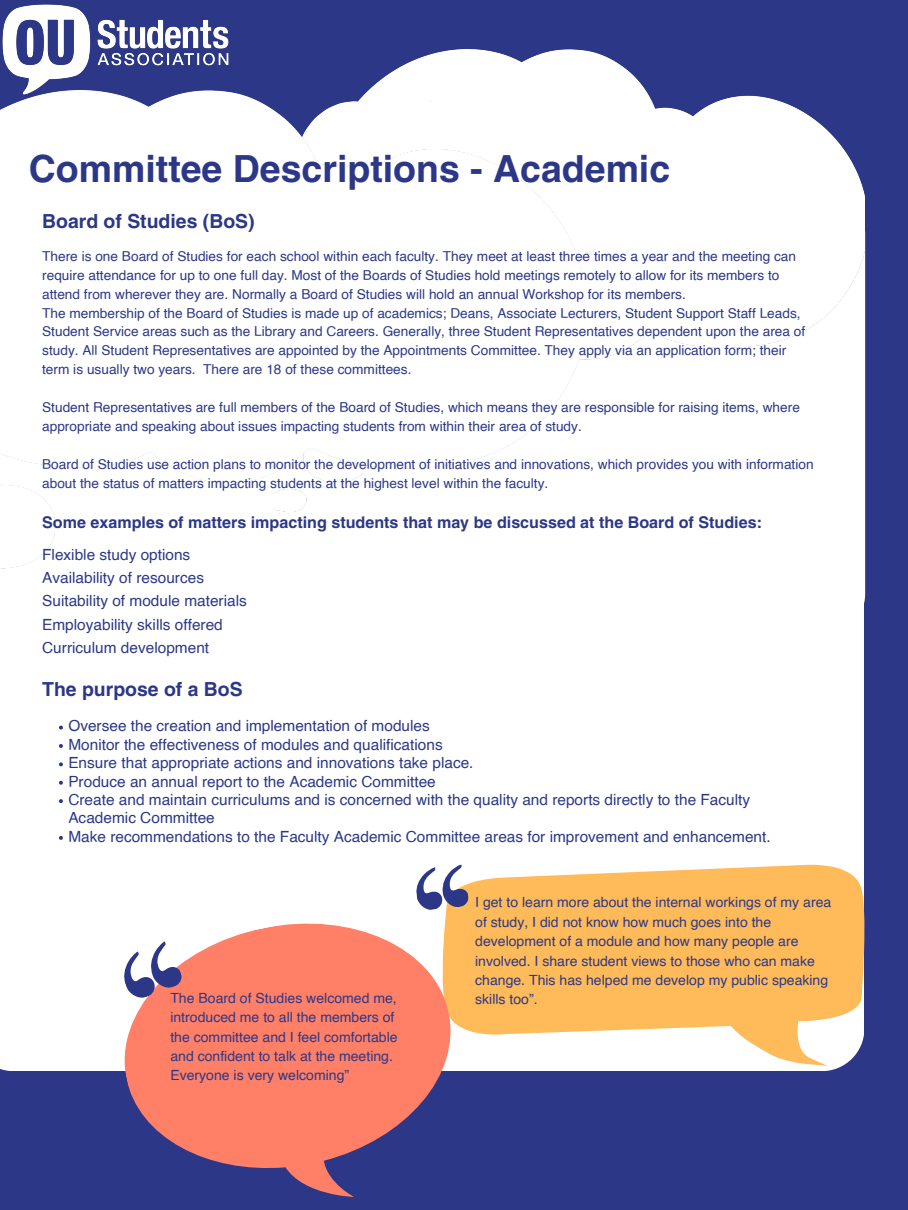
<style>
.page{position:relative;width:908px;height:1210px;background:#fff}
.page>*{position:absolute;margin:0;border:0;box-sizing:border-box;transform-origin:0 0}
.t1{font:700 37.45px "Helvetica";color:#2c3887}
.t2{font:700 19.39px "Helvetica";color:#2c3887}
.t3{font:700 16.1px "Helvetica";color:#2c3887}
.t4{font:15.4px/18.4px "Helvetica";color:#2c3887}
.t5{font:14.04px/19.4px "Helvetica";color:#2c3887}
.t6{font:13.65px/18.9px "Helvetica";color:#2c3887}
</style>
<div class="page">
<div style="left:0;top:0;width:907px;height:1210px;background:#2c3887"></div>
<img style="left:2px;top:4px;width:227px;height:87px">
<div style="left:582px;top:511px;width:282px;height:125px;background:#fff"></div>
<div style="left:0;top:543px;width:863px;height:528px;background:#fff"></div>
<img style="left:368px;top:50px;width:496px;height:461px">
<div style="left:0;top:91px;width:582px;height:585px;background:#fff"></div>
<svg style="left:469px;top:864px;width:395px;height:202px;background:#fec77b"></svg>
<svg style="left:102px;top:895px;width:378px;height:302px;fill:#ff7f67"></svg>
<svg style="left:415px;top:864px;width:54px;height:46px"></svg>
<svg style="left:123px;top:941px;width:60px;height:57px"></svg>
<svg style="left:59px;top:725px;width:4px;height:4px"></svg>
<svg style="left:59px;top:744px;width:4px;height:4px"></svg>
<svg style="left:59px;top:762px;width:4px;height:4px"></svg>
<svg style="left:59px;top:781px;width:4px;height:3px"></svg>
<svg style="left:59px;top:799px;width:4px;height:4px"></svg>
<svg style="left:59px;top:836px;width:4px;height:4px"></svg>
<p class="t1" style="left:29px;top:146px;width:642px">Committee Descriptions - Academic</p>
<p class="t2" style="left:42px;top:209px;width:214px">Board of Studies (BoS)</p>
<p class="t6" style="left:42px;top:248px;width:755px">There is one Board of Studies for each school within each faculty. They meet at least three times a year and the meeting can require attendance for up to one full day. Most of the Boards of Studies hold meetings remotely to allow for its members to attend from wherever they are. Normally a Board of Studies will hold an annual Workshop for its members.</p>
<p class="t6" style="left:42px;top:304px;width:764px">The membership of the Board of Studies is made up of academics; Deans, Associate Lecturers, Student Support Staff Leads, Student Service areas such as the Library and Careers. Generally, three Student Representatives dependent upon the area of study. All Student Representatives are appointed by the Appointments Committee. They apply via an application form; their term is usually two years. There are 18 of these committees.</p>
<h1 class="t6" style="left:42px;top:399px;width:759px">Student Representatives are full members of the Board of Studies, which means they are responsible for raising items, where appropriate and speaking about issues impacting students from within their area of study.</h1>
<h2 class="t6" style="left:42px;top:456px;width:772px">Board of Studies use action plans to monitor the development of initiatives and innovations, which provides you with information about the status of matters impacting students at the highest level within the faculty.</h2>
<p class="t3" style="left:42px;top:512px;width:721px">Some examples of matters impacting students that may be discussed at the Board of Studies:</p>
<p class="t4" style="left:42px;top:547px;width:150px">Flexible study options</p>
<p class="t4" style="left:42px;top:570px;width:163px">Availability of resources</p>
<p class="t4" style="left:42px;top:593px;width:206px">Suitability of module materials</p>
<h3 class="t4" style="left:42px;top:616px;width:182px">Employability skills offered</h3>
<h4 class="t4" style="left:42px;top:639px;width:168px">Curriculum development</h4>
<h4 class="t2" style="left:42px;top:677px;width:202px">The purpose of a BoS</h4>
<h4 class="t4" style="left:68px;top:718px;width:363px">Oversee the creation and implementation of modules</h4>
<h4 class="t4" style="left:68px;top:736px;width:376px">Monitor the effectiveness of modules and qualifications</h4>
<h4 class="t4" style="left:68px;top:755px;width:406px">Ensure that appropriate actions and innovations take place.</h4>
<h2 class="t4" style="left:68px;top:773px;width:369px">Produce an annual report to the Academic Committee</h2>
<p class="t4" style="left:68px;top:791px;width:683px">Create and maintain curriculums and is concerned with the quality and reports directly to the Faculty<br>Academic Committee</p>
<p class="t4" style="left:68px;top:828px;width:703px">Make recommendations to the Faculty Academic Committee areas for improvement and enhancement.</p>
<p class="t5" style="left:475px;top:893px;width:357px">I get to learn more about the internal workings of my area of study, I did not know how much goes into the development of a module and how many people are involved. I share student views to those who can make change. This has helped me develop my public speaking</p>
<p class="t5" style="left:170px;top:989px;width:228px">The Board of Studies welcomed me,</p>
<p class="t5" style="left:475px;top:991px;width:64px">skills too”.</p>
<p class="t5" style="left:170px;top:1008px;width:229px">introduced me to all the members of the committee and I feel comfortable and confident to talk at the meeting.<br>Everyone is very welcoming”</p>
</div>
